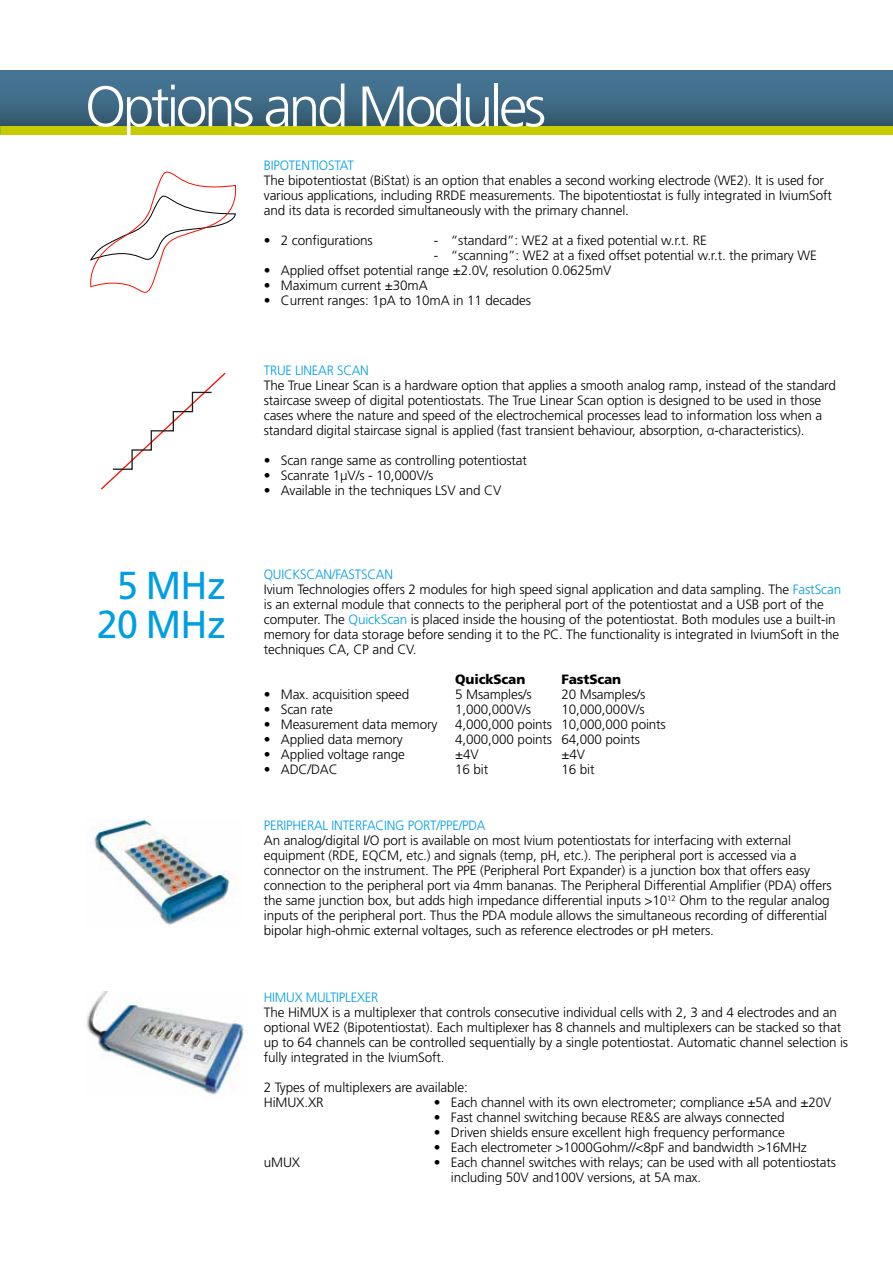
<style>
.page{position:relative;width:893px;height:1263px;background:#fff}
.page>*{position:absolute;margin:0;border:0;box-sizing:border-box;transform-origin:0 0}
.t1{font:300 57px "Frutiger LT Std";letter-spacing:-.06em;color:#fff}
.t2{font:39px/39px "Frutiger LT Std";letter-spacing:-.015em;color:#009ee3;text-align:center;scale:.96 1}
.t3{font:300 13.5px/15px "Frutiger LT Std";letter-spacing:-.01em;color:#000}
.t4{font:300 13.5px "Frutiger LT Std";letter-spacing:-.015em;color:#009ee3;scale:.96 1}
.t5{font:900 13.5px "Frutiger LT Std";letter-spacing:-.01em;color:#000}
.s1{font-family:"Roboto"}
.s2{color:#009ee3}
</style>
<div class="page">
<svg style="left:90px;top:171px;width:147px;height:122px"></svg>
<svg style="left:101px;top:372px;width:125px;height:118px"></svg>
<img style="left:93px;top:820px;width:145px;height:105px">
<img style="left:86px;top:992px;width:158px;height:103px">
<svg style="left:1px;top:70px;width:892px;height:56px;background:#3e6985"></svg>
<div style="left:0;top:126px;width:893px;height:9px;background:#c6cc00"></div>
<svg style="left:0;top:70px;width:1px;height:64px"></svg>
<h1 class="t1" style="left:85px;top:74px;width:463px">Options and Modules</h1>
<p class="t4" style="left:264px;top:157px;width:95px">BIPOTENTIOSTAT</p>
<p class="t3" style="left:264px;top:173px;width:570px">The bipotentiostat (BiStat) is an option that enables a second working electrode (WE2). It is used for various applications, including RRDE measurements. The bipotentiostat is fully integrated in IviumSoft and its data is recorded simultaneously with the primary channel.</p>
<p class="t3" style="left:264px;top:233px;width:110px">• 2 configurations</p>
<p class="t3" style="left:434px;top:233px;width:274px">- “standard”: WE2 at a fixed potential w.r.t. RE</p>
<p class="t3" style="left:434px;top:248px;width:384px">- “scanning”: WE2 at a fixed offset potential w.r.t. the primary WE</p>
<p class="t3" style="left:264px;top:263px;width:349px">• Applied offset potential range ±2.0V, resolution 0.0625mV</p>
<p class="t3" style="left:264px;top:278px;width:165px">• Maximum current ±30mA</p>
<p class="t3" style="left:264px;top:293px;width:269px">• Current ranges: 1pA to 10mA in 11 decades</p>
<h2 class="t2" style="left:97px;top:566px;width:136px">5 MHz<br>20 MHz</h2>
<p class="t4" style="left:264px;top:362px;width:111px">TRUE LINEAR SCAN</p>
<p class="t3" style="left:264px;top:378px;width:574px">The True Linear Scan is a hardware option that applies a smooth analog ramp, instead of the standard staircase sweep of digital potentiostats. The True Linear Scan option is designed to be used in those cases where the nature and speed of the electrochemical processes lead to information loss when a standard digital staircase signal is applied (fast transient behaviour, absorption, <span class="s1">α</span>-characteristics).</p>
<p class="t3" style="left:264px;top:453px;width:265px">• Scan range same as controlling potentiostat</p>
<p class="t3" style="left:264px;top:468px;width:171px">• Scanrate 1μV/s - 10,000V/s</p>
<p class="t3" style="left:264px;top:483px;width:239px">• Available in the techniques LSV and CV</p>
<p class="t3" style="left:264px;top:567px;width:579px"><span class="s2">QUICKSCAN/FASTSCAN<br></span>Ivium Technologies offers 2 modules for high speed signal application and data sampling. The <span class="s2">FastScan </span>is an external module that connects to the peripheral port of the potentiostat and a USB port of the computer. The <span class="s2">QuickScan</span> is placed inside the housing of the potentiostat. Both modules use a built-in memory for data storage before sending it to the PC. The functionality is integrated in IviumSoft in the techniques CA, CP and CV.</p>
<p class="t5" style="left:455px;top:671px;width:72px">QuickScan</p>
<p class="t5" style="left:561px;top:671px;width:61px">FastScan</p>
<p class="t3" style="left:264px;top:687px;width:147px">• Max. acquisition speed</p>
<p class="t3" style="left:455px;top:687px;width:78px">5 Msamples/s</p>
<p class="t3" style="left:561px;top:687px;width:85px">20 Msamples/s</p>
<p class="t3" style="left:264px;top:702px;width:71px">• Scan rate</p>
<p class="t3" style="left:455px;top:702px;width:77px">1,000,000V/s</p>
<p class="t3" style="left:561px;top:702px;width:85px">10,000,000V/s</p>
<p class="t3" style="left:264px;top:717px;width:175px">• Measurement data memory</p>
<p class="t3" style="left:455px;top:717px;width:212px">4,000,000 points 10,000,000 points</p>
<p class="t3" style="left:264px;top:732px;width:141px">• Applied data memory</p>
<p class="t3" style="left:455px;top:732px;width:186px">4,000,000 points 64,000 points</p>
<p class="t3" style="left:264px;top:747px;width:143px">• Applied voltage range</p>
<p class="t3" style="left:455px;top:747px;width:25px">±4V</p>
<p class="t3" style="left:561px;top:747px;width:25px">±4V</p>
<p class="t3" style="left:264px;top:762px;width:75px">• ADC/DAC</p>
<p class="t3" style="left:455px;top:762px;width:35px">16 bit</p>
<p class="t3" style="left:561px;top:762px;width:35px">16 bit</p>
<p class="t4" style="left:264px;top:818px;width:232px">PERIPHERAL INTERFACING PORT/PPE/PDA</p>
<p class="t3" style="left:264px;top:833px;width:569px">An analog/digital I/O port is available on most Ivium potentiostats for interfacing with external equipment (RDE, EQCM, etc.) and signals (temp, pH, etc.). The peripheral port is accessed via a connector on the instrument. The PPE (Peripheral Port Expander) is a junction box that offers easy connection to the peripheral port via 4mm bananas. The Peripheral Differential Amplifier (PDA) offers the same junction box, but adds high impedance differential inputs &gt;10<sup>12</sup> Ohm to the regular analog inputs of the peripheral port. Thus the PDA module allows the simultaneous recording of differential bipolar high-ohmic external voltages, such as reference electrodes or pH meters.</p>
<p class="t4" style="left:264px;top:989px;width:121px">HIMUX MULTIPLEXER</p>
<p class="t3" style="left:264px;top:1005px;width:586px">The HiMUX is a multiplexer that controls consecutive individual cells with 2, 3 and 4 electrodes and an optional WE2 (Bipotentiostat). Each multiplexer has 8 channels and multiplexers can be stacked so that up to 64 channels can be controlled sequentially by a single potentiostat. Automatic channel selection is fully integrated in the IviumSoft.</p>
<p class="t3" style="left:264px;top:1080px;width:206px">2 Types of multiplexers are available:<br>HiMUX.XR</p>
<p class="t3" style="left:434px;top:1095px;width:399px">• Each channel with its own electrometer; compliance ±5A and ±20V</p>
<p class="t3" style="left:434px;top:1110px;width:352px">• Fast channel switching because RE&amp;S are always connected</p>
<p class="t3" style="left:434px;top:1125px;width:352px">• Driven shields ensure excellent high frequency performance</p>
<p class="t3" style="left:434px;top:1140px;width:374px">• Each electrometer &gt;1000Gohm//&lt;8pF and bandwidth &gt;16MHz</p>
<p class="t3" style="left:264px;top:1155px;width:38px">uMUX</p>
<p class="t3" style="left:451px;top:1155px;width:387px;text-indent:-17px">• Each channel switches with relays; can be used with all potentiostats including 50V and100V versions, at 5A max.</p>
</div>
